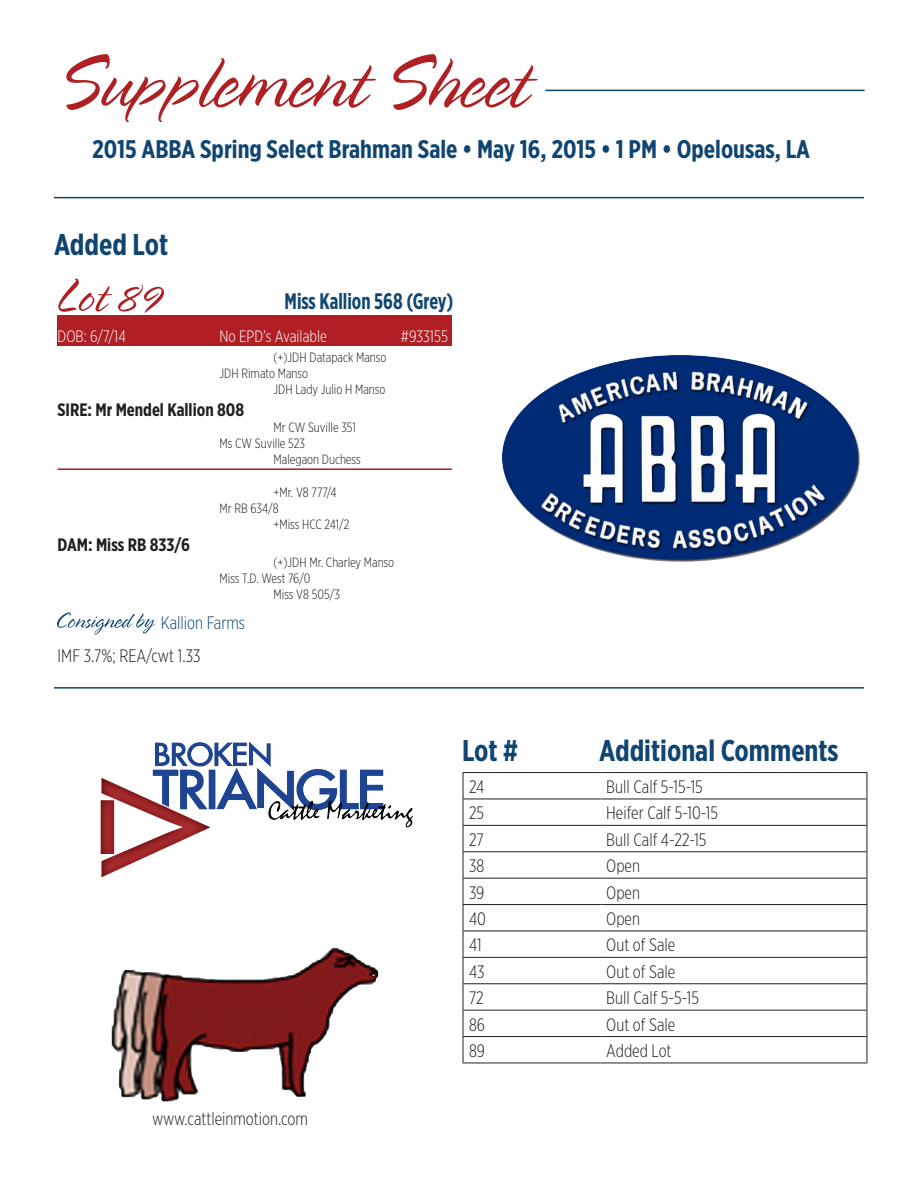
<style>
.page{position:relative;width:918px;height:1188px;background:#fff}
.page>*{position:absolute;margin:0;border:0;box-sizing:border-box;transform-origin:0 0}
.t1{font:700 30px "Gotham X Narrow";color:#104572}
.t2{font:700 25.5px "Gotham X Narrow";color:#104572}
.t3{font:700 22.5px "Gotham X Narrow";color:#104572;scale:.88 1}
.t4{font:300 18px "Gotham X Narrow";color:#231f20}
.t5{font:700 18px "Gotham X Narrow";color:#231f20}
.t6{font:300 18px "Gotham X Narrow";color:#104572}
.t7{font:300 16.5px "Gotham X Narrow";color:#fff}
.t8{font:300 13.5px/16.2px "Gotham X Narrow";color:#231f20}
</style>
<div class="page">
<hr style="left:545px;top:90px;width:320px;height:1px;background:#104572">
<svg style="left:66px;top:54px;width:472px;height:68px"></svg>
<div style="left:58px;top:315px;width:394px;height:31px;background:#af1f23"></div>
<hr style="left:58px;top:468px;width:394px;height:2px;background:#af1f23">
<svg style="left:58px;top:279px;width:106px;height:34px"></svg>
<svg style="left:57px;top:613px;width:98px;height:22px"></svg>
<hr style="left:54px;top:197px;width:810px;height:1px;background:#104572">
<hr style="left:54px;top:687px;width:810px;height:2px;background:#104572">
<hr style="left:463px;top:772px;width:137px;height:1px;background:#231f20">
<hr style="left:600px;top:772px;width:267px;height:1px;background:#231f20">
<hr style="left:463px;top:799px;width:137px;height:1px;background:#231f20">
<hr style="left:600px;top:799px;width:267px;height:1px;background:#231f20">
<hr style="left:463px;top:825px;width:137px;height:1px;background:#231f20">
<hr style="left:600px;top:825px;width:267px;height:1px;background:#231f20">
<hr style="left:463px;top:851px;width:137px;height:1px;background:#231f20">
<hr style="left:600px;top:851px;width:267px;height:1px;background:#231f20">
<hr style="left:463px;top:878px;width:137px;height:1px;background:#231f20">
<hr style="left:600px;top:878px;width:267px;height:1px;background:#231f20">
<hr style="left:463px;top:904px;width:137px;height:1px;background:#231f20">
<hr style="left:600px;top:904px;width:267px;height:1px;background:#231f20">
<hr style="left:463px;top:931px;width:137px;height:1px;background:#231f20">
<hr style="left:600px;top:931px;width:267px;height:1px;background:#231f20">
<hr style="left:463px;top:957px;width:137px;height:1px;background:#231f20">
<hr style="left:600px;top:957px;width:267px;height:1px;background:#231f20">
<hr style="left:463px;top:983px;width:137px;height:1px;background:#231f20">
<hr style="left:600px;top:983px;width:267px;height:1px;background:#231f20">
<hr style="left:463px;top:1010px;width:137px;height:1px;background:#231f20">
<hr style="left:600px;top:1010px;width:267px;height:1px;background:#231f20">
<hr style="left:463px;top:1036px;width:137px;height:1px;background:#231f20">
<svg style="left:463px;top:773px;width:1px;height:290px"></svg>
<hr style="left:600px;top:1036px;width:267px;height:1px;background:#231f20">
<svg style="left:867px;top:773px;width:1px;height:290px"></svg>
<hr style="left:463px;top:1063px;width:137px;height:1px;background:#231f20">
<hr style="left:600px;top:1063px;width:267px;height:1px;background:#231f20">
<img style="left:502px;top:355px;width:358px;height:207px">
<img style="left:100px;top:741px;width:313px;height:137px">
<img style="left:111px;top:947px;width:268px;height:155px">
<p class="t2" style="left:92px;top:133px;width:719px">2015 ABBA Spring Select Brahman Sale • May 16, 2015 • 1 PM • Opelousas, LA</p>
<p class="t1" style="left:54px;top:226px;width:116px">Added Lot</p>
<p class="t3" style="left:285px;top:287px;width:193px">Miss Kallion 568 (Grey)</p>
<p class="t8" style="left:274px;top:349px;width:114px">(+)JDH Datapack Manso</p>
<p class="t8" style="left:220px;top:365px;width:90px">JDH Rimato Manso</p>
<p class="t8" style="left:274px;top:381px;width:113px">JDH Lady Julio H Manso</p>
<p class="t5" style="left:58px;top:398px;width:188px">SIRE: Mr Mendel Kallion 808</p>
<p class="t8" style="left:274px;top:419px;width:84px">Mr CW Suville 351</p>
<p class="t8" style="left:274px;top:435px;width:89px;text-indent:-54px">Ms CW Suville 523<br>Malegaon Duchess</p>
<p class="t8" style="left:220px;top:484px;width:119px;text-indent:54px">+Mr. V8 777/4<br>Mr RB 634/8</p>
<p class="t8" style="left:274px;top:516px;width:77px">+Miss HCC 241/2</p>
<p class="t5" style="left:58px;top:533px;width:134px">DAM: Miss RB 833/6</p>
<p class="t8" style="left:274px;top:554px;width:122px">(+)JDH Mr. Charley Manso</p>
<p class="t8" style="left:220px;top:570px;width:92px">Miss T.D. West 76/0</p>
<p class="t8" style="left:274px;top:586px;width:68px">Miss V8 505/3</p>
<p class="t7" style="left:58px;top:327px;width:70px">DOB: 6/7/14</p>
<p class="t7" style="left:220px;top:327px;width:109px">No EPD’s Available</p>
<p class="t7" style="left:401px;top:327px;width:49px">#933155</p>
<p class="t6" style="left:161px;top:612px;width:86px">Kallion Farms</p>
<p class="t4" style="left:58px;top:645px;width:144px">IMF 3.7%; REA/cwt 1.33</p>
<p class="t4" style="left:152px;top:1108px;width:157px">www.cattleinmotion.com</p>
<p class="t1" style="left:462px;top:732px;width:58px">Lot #</p>
<p class="t1" style="left:599px;top:732px;width:241px">Additional Comments</p>
<p class="t4" style="left:469px;top:776px;width:17px">24</p>
<p class="t4" style="left:606px;top:776px;width:98px">Bull Calf 5-15-15</p>
<p class="t4" style="left:469px;top:802px;width:17px">25</p>
<p class="t4" style="left:606px;top:802px;width:113px">Heifer Calf 5-10-15</p>
<p class="t4" style="left:469px;top:829px;width:16px">27</p>
<p class="t4" style="left:606px;top:829px;width:102px">Bull Calf 4-22-15</p>
<p class="t4" style="left:469px;top:855px;width:17px">38</p>
<p class="t4" style="left:606px;top:855px;width:35px">Open</p>
<p class="t4" style="left:469px;top:882px;width:17px">39</p>
<p class="t4" style="left:606px;top:882px;width:35px">Open</p>
<p class="t4" style="left:469px;top:908px;width:19px">40</p>
<p class="t4" style="left:606px;top:908px;width:35px">Open</p>
<p class="t4" style="left:469px;top:934px;width:14px">41</p>
<p class="t4" style="left:606px;top:934px;width:71px">Out of Sale</p>
<p class="t4" style="left:469px;top:961px;width:17px">43</p>
<p class="t4" style="left:606px;top:961px;width:71px">Out of Sale</p>
<p class="t4" style="left:469px;top:987px;width:16px">72</p>
<p class="t4" style="left:606px;top:987px;width:94px">Bull Calf 5-5-15</p>
<p class="t4" style="left:469px;top:1014px;width:18px">86</p>
<p class="t4" style="left:606px;top:1014px;width:71px">Out of Sale</p>
<p class="t4" style="left:469px;top:1040px;width:17px">89</p>
<p class="t4" style="left:606px;top:1040px;width:67px">Added Lot</p>
</div>
